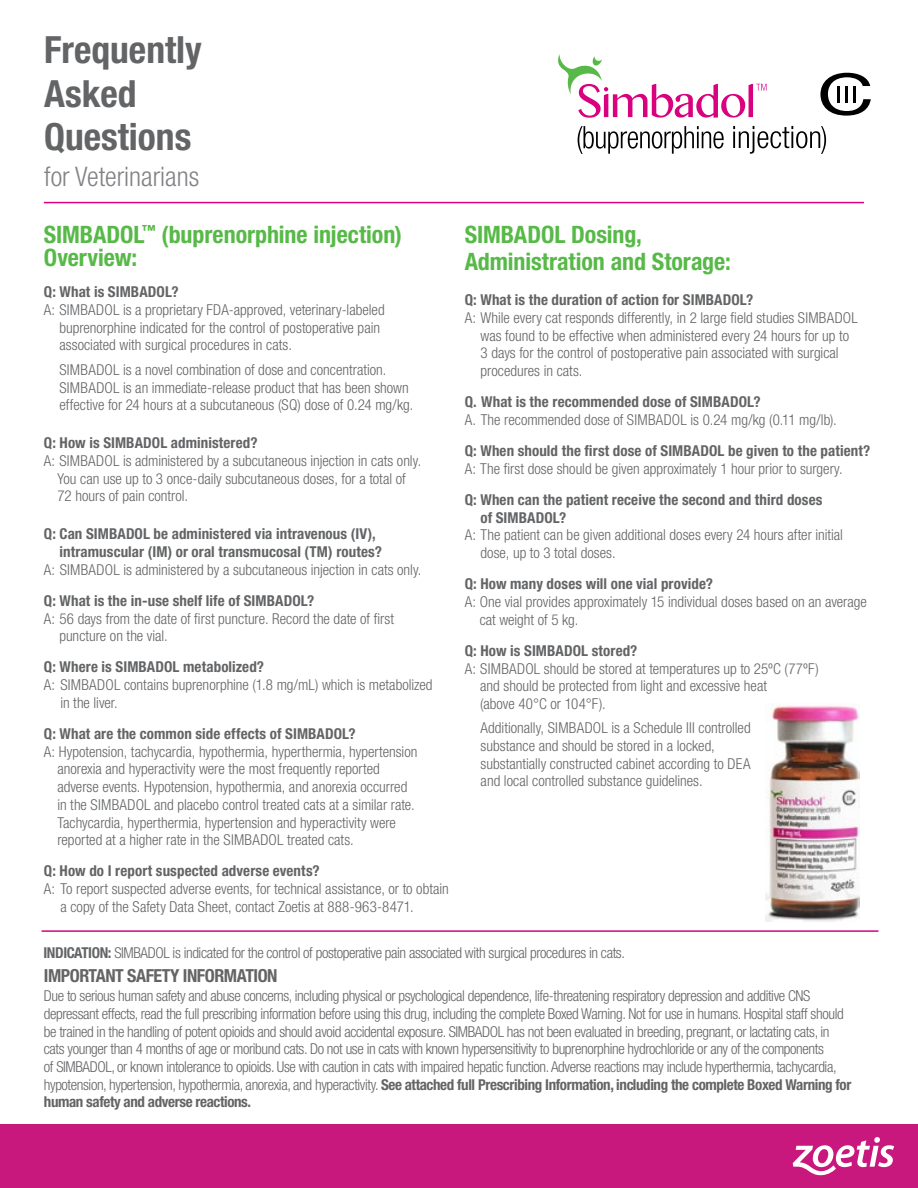
<style>
.page{position:relative;width:918px;height:1188px;background:#fff}
.page>*{position:absolute;margin:0;border:0;box-sizing:border-box;transform-origin:0 0}
.t1{font:700 condensed 37.5px/43.5px "Helvetica Neue LT Std 77";color:#636466}
.t2{font:300 condensed 27px "Helvetica Neue LT Std 47";color:#808285}
.t3{font:700 condensed 24px/22.8px "Helvetica Neue LT Std 77";letter-spacing:-.005em;color:#57b947}
.t4{font:700 condensed 18px "Helvetica Neue LT Std 77";letter-spacing:-.025em;color:#636466}
.t5{font:300 condensed 15px/17.7px "Helvetica Neue LT Std 47";color:#636466}
.t6{font:300 condensed 15px/17.7px "Helvetica Neue LT Std 47";letter-spacing:-.025em;color:#636466}
.t7{font:700 condensed 15px/17.7px "Helvetica Neue LT Std 77";letter-spacing:.005em;color:#636466}
.t8{font:700 condensed 15px/17.7px "Helvetica Neue LT Std 77";letter-spacing:-.025em;color:#636466}
.s1{font-family:"Helvetica Neue LT Std 77";font-weight:700}
.s2{font-family:"Helvetica Neue LT Std 47";font-weight:300}
</style>
<div class="page">
<hr style="left:42px;top:930px;width:837px;height:2px;background:#d8027f">
<hr style="left:44px;top:202px;width:820px;height:1px;background:#d8027f">
<svg style="left:558px;top:54px;width:209px;height:64px"></svg>
<svg style="left:578px;top:126px;width:146px;height:28px"></svg>
<svg style="left:733px;top:126px;width:93px;height:28px"></svg>
<svg style="left:820px;top:73px;width:51px;height:43px"></svg>
<hr style="left:837px;top:87px;width:3px;height:16px;background:#000">
<hr style="left:845px;top:87px;width:3px;height:16px;background:#000">
<hr style="left:853px;top:87px;width:3px;height:16px;background:#000">
<div style="left:0;top:1124px;width:918px;height:64px;background:#c9187d"></div>
<svg style="left:793px;top:1137px;width:101px;height:38px"></svg>
<img style="left:765px;top:705px;width:95px;height:216px">
<h1 class="t1" style="left:44px;top:28px;width:159px">Frequently<br>Asked<br>Questions</h1>
<h2 class="t2" style="left:44px;top:161px;width:156px">for Veterinarians</h2>
<h3 class="t3" style="left:44px;top:223px;width:359px">SIMBADOL<sup>™</sup> (buprenorphine injection)<br>Overview:</h3>
<p class="t7" style="left:44px;top:283px;width:136px">Q: What is SIMBADOL?</p>
<p class="t5" style="left:59px;top:301px;width:327px;text-indent:-16px">A: SIMBADOL is a proprietary FDA-approved, veterinary-labeled buprenorphine indicated for the control of postoperative pain associated with surgical procedures in cats.</p>
<p class="t5" style="left:59px;top:361px;width:355px">SIMBADOL is a novel combination of dose and concentration.<br>SIMBADOL is an immediate-release product that has been shown effective for 24 hours at a subcutaneous (SQ) dose of 0.24 mg/kg.</p>
<p class="t7" style="left:44px;top:434px;width:215px">Q: How is SIMBADOL administered?</p>
<p class="t5" style="left:57px;top:452px;width:365px;text-indent:-14px">A: SIMBADOL is administered by a subcutaneous injection in cats only.<br>You can use up to 3 once-daily subcutaneous doses, for a total of<br>72 hours of pain control.</p>
<p class="t7" style="left:60px;top:525px;width:324px;text-indent:-16px">Q: Can SIMBADOL be administered via intravenous (IV), intramuscular (IM) or oral transmucosal (TM) routes?</p>
<p class="t5" style="left:44px;top:560px;width:379px">A: SIMBADOL is administered by a subcutaneous injection in cats only.</p>
<p class="t7" style="left:44px;top:591px;width:272px">Q: What is the in-use shelf life of SIMBADOL?</p>
<p class="t5" style="left:59px;top:609px;width:336px;text-indent:-16px">A: 56 days from the date of first puncture. Record the date of first puncture on the vial.</p>
<p class="t7" style="left:44px;top:658px;width:222px">Q: Where is SIMBADOL metabolized?</p>
<p class="t5" style="left:60px;top:676px;width:374px;text-indent:-16px">A: SIMBADOL contains buprenorphine (1.8 mg/mL) which is metabolized in the liver.</p>
<p class="t7" style="left:44px;top:725px;width:313px">Q: What are the common side effects of SIMBADOL?</p>
<p class="t5" style="left:57px;top:742px;width:362px;text-indent:-14px">A: Hypotension, tachycardia, hypothermia, hyperthermia, hypertension anorexia and hyperactivity were the most frequently reported adverse events. Hypotension, hypothermia, and anorexia occurred in the SIMBADOL and placebo control treated cats at a similar rate.<br>Tachycardia, hyperthermia, hypertension and hyperactivity were reported at a higher rate in the SIMBADOL treated cats.</p>
<p class="t7" style="left:44px;top:862px;width:277px">Q: How do I report suspected adverse events?</p>
<p class="t5" style="left:60px;top:880px;width:390px;text-indent:-16px">A: To report suspected adverse events, for technical assistance, or to obtain a copy of the Safety Data Sheet, contact Zoetis at 888-963-8471.</p>
<h3 class="t3" style="left:465px;top:221px;width:268px;line-height:26.4px">SIMBADOL Dosing,<br>Administration and Storage:</h3>
<p class="t7" style="left:465px;top:291px;width:290px">Q: What is the duration of action for SIMBADOL?</p>
<p class="t5" style="left:481px;top:309px;width:379px;text-indent:-16px">A: While every cat responds differently, in 2 large field studies SIMBADOL was found to be effective when administered every 24 hours for up to 3 days for the control of postoperative pain associated with surgical procedures in cats.</p>
<p class="t7" style="left:465px;top:393px;width:297px">Q. What is the recommended dose of SIMBADOL?</p>
<p class="t5" style="left:465px;top:411px;width:374px">A. The recommended dose of SIMBADOL is 0.24 mg/kg (0.11 mg/lb).</p>
<p class="t7" style="left:465px;top:442px;width:407px">Q: When should the first dose of SIMBADOL be given to the patient?</p>
<p class="t5" style="left:465px;top:459px;width:380px">A: The first dose should be given approximately 1 hour prior to surgery.</p>
<p class="t7" style="left:480px;top:491px;width:344px;text-indent:-16px">Q: When can the patient receive the second and third doses of SIMBADOL?</p>
<p class="t5" style="left:481px;top:526px;width:364px;text-indent:-16px">A: The patient can be given additional doses every 24 hours after initial dose, up to 3 total doses.</p>
<p class="t7" style="left:465px;top:575px;width:250px">Q: How many doses will one vial provide?</p>
<p class="t5" style="left:480px;top:593px;width:389px;text-indent:-15px">A: One vial provides approximately 15 individual doses based on an average cat weight of 5 kg.</p>
<p class="t7" style="left:465px;top:641px;width:174px">Q: How is SIMBADOL stored?</p>
<p class="t5" style="left:480px;top:659px;width:340px;text-indent:-16px">A: SIMBADOL should be stored at temperatures up to 25ºC (77ºF) and should be protected from light and excessive heat<br>(above 40°C or 104°F).</p>
<p class="t5" style="left:481px;top:719px;width:272px">Additionally, SIMBADOL is a Schedule III controlled substance and should be stored in a locked, substantially constructed cabinet according to DEA and local controlled substance guidelines.</p>
<p class="t6" style="left:43px;top:944px;width:583px"><span class="s1">INDICATION:</span> SIMBADOL is indicated for the control of postoperative pain associated with surgical procedures in cats.</p>
<p class="t4" style="left:44px;top:965px;width:235px">IMPORTANT SAFETY INFORMATION</p>
<p class="t6" style="left:44px;top:987px;width:801px">Due to serious human safety and abuse concerns, including physical or psychological dependence, life-threatening respiratory depression and additive CNS depressant effects, read the full prescribing information before using this drug, including the complete Boxed Warning. Not for use in humans. Hospital staff should be trained in the handling of potent opioids and should avoid accidental exposure. SIMBADOL has not been evaluated in breeding, pregnant, or lactating cats, in cats younger than 4 months of age or moribund cats. Do not use in cats with known hypersensitivity to buprenorphine hydrochloride or any of the components<br>of SIMBADOL, or known intolerance to opioids. Use with caution in cats with impaired hepatic function. Adverse reactions may include hyperthermia, tachycardia,</p>
<p class="t8" style="left:44px;top:1075px;width:809px"><span class="s2">hypotension, hypertension, hypothermia, anorexia, and hyperactivity.</span> See attached full Prescribing Information, including the complete Boxed Warning for human safety and adverse reactions.</p>
</div>
